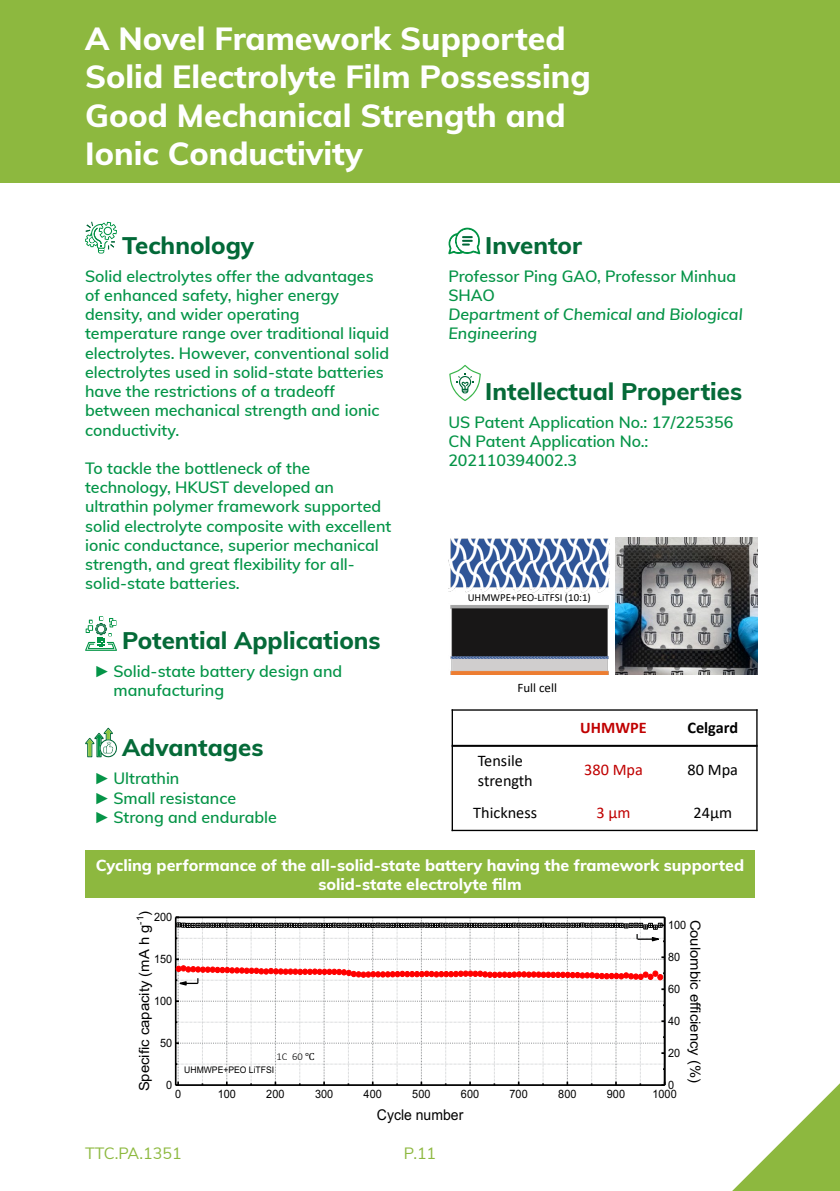
<style>
.page{position:relative;width:840px;height:1191px;background:#fff}
.page>*{position:absolute;margin:0;border:0;box-sizing:border-box;transform-origin:0 0}
.t1{font:800 32px/38.4px "Muli";color:#fff}
.t2{font:800 24px "Muli";color:#056a38}
.t3{font:800 24px "Muli";color:#026938}
.t4{font:16.2px/20.4px "Calibri";color:#000}
.t5{font:16.2px "Calibri";color:#c00000}
.t6{font:700 16.2px "Calibri";letter-spacing:-.005em;color:#000}
.t7{font:700 16.2px "Calibri";color:#c00000}
.t8{font:600 16px/19.2px "Muli";color:#039447}
.t9{font:600 16px/19.2px "Muli";color:#059447}
.t10{font:800 16px/19.2px "Muli";color:#fff;text-align:center}
.t11{font:italic 600 16px/19.2px "Muli";color:#059447}
.t12{font:16px "Muli";color:#8db93f}
.t13{font:16px "Muli";color:#8db83f}
.t14{font:14.8px "Arial";color:#000;scale:.94 1}
.t15{font:14px "Arial";color:#000;scale:1.06 1}
.t16{font:13px "Calibri";color:#000}
.t17{font:11.6px "Arial";color:#000;scale:.94 1}
.t18{font:10.8px "Calibri";color:#000}
.t19{font:300 10.4px "Calibri";color:#000}
.t20{font:9.2px "Arial";color:#000;scale:.94 1}
.s1{font-family:"Arial Narrow";font-weight:400}
.s2{font-family:"Cambria Math";font-weight:400}
</style>
<div class="page">
<div style="left:0;top:0;width:839px;height:182px;background:#8db83f"></div>
<svg style="left:85px;top:222px;width:32px;height:31px"></svg>
<svg style="left:85px;top:616px;width:32px;height:35px"></svg>
<svg style="left:85px;top:727px;width:32px;height:30px"></svg>
<svg style="left:448px;top:227px;width:32px;height:27px"></svg>
<svg style="left:449px;top:365px;width:32px;height:36px"></svg>
<svg style="left:732px;top:1084px;width:107px;height:107px"></svg>
<img style="left:615px;top:538px;width:142px;height:137px">
<img style="left:448px;top:538px;width:161px;height:137px">
<hr style="left:175px;top:917px;width:1px;height:168px;background:#000">
<svg style="left:176px;top:916px;width:489px;height:170px"></svg>
<hr style="left:451px;top:745px;width:306px;height:2px;background:#000">
<hr style="left:451px;top:709px;width:1px;height:122px;background:#000">
<hr style="left:755px;top:709px;width:2px;height:122px;background:#000">
<hr style="left:451px;top:709px;width:306px;height:1px;background:#000">
<hr style="left:451px;top:829px;width:306px;height:2px;background:#000">
<div style="left:85px;top:850px;width:669px;height:48px;background:#8db83f"></div>
<h1 class="t1" style="left:85px;top:18px;width:507px">A Novel Framework Supported<br>Solid Electrolyte Film Possessing<br>Good Mechanical Strength and<br>Ionic Conductivity</h1>
<h2 class="t3" style="left:122px;top:228px;width:133px">Technology</h2>
<p class="t8" style="left:85px;top:266px;width:305px">Solid electrolytes offer the advantages of enhanced safety, higher energy density, and wider operating temperature range over traditional liquid electrolytes. However, conventional solid electrolytes used in solid-state batteries have the restrictions of a tradeoff between mechanical strength and ionic conductivity.</p>
<p class="t8" style="left:85px;top:458px;width:307px">To tackle the bottleneck of the technology, HKUST developed an ultrathin polymer framework supported solid electrolyte composite with excellent ionic conductance, superior mechanical strength, and great flexibility for all&shy;solid-state batteries.</p>
<h2 class="t2" style="left:485px;top:228px;width:98px">Inventor</h2>
<p class="t9" style="left:448px;top:266px;width:289px">Professor Ping GAO, Professor Minhua<br>SHAO</p>
<p class="t11" style="left:448px;top:304px;width:295px">Department of Chemical and Biological<br>Engineering</p>
<h2 class="t2" style="left:485px;top:373px;width:258px">Intellectual Properties</h2>
<p class="t9" style="left:448px;top:411px;width:286px">US Patent Application No.: 17/225356<br>CN Patent Application No.:<br>202110394002.3</p>
<p class="t18" style="left:467px;top:590px;width:124px">UHMWPE+PEO-LiTFSI (10:1)</p>
<h2 class="t2" style="left:122px;top:623px;width:260px">Potential Applications</h2>
<p class="t8" style="left:113px;top:661px;width:230px;text-indent:-17px"><span class="s1">►</span>Solid-state battery design and manufacturing</p>
<h2 class="t2" style="left:122px;top:730px;width:143px">Advantages</h2>
<p class="t9" style="left:96px;top:768px;width:182px"><span class="s1">►</span>Ultrathin<br><span class="s1">►</span>Small resistance <span class="s1">►</span>Strong and endurable</p>
<p class="t16" style="left:517px;top:678px;width:41px">Full cell</p>
<p class="t7" style="left:580px;top:716px;width:68px">UHMWPE</p>
<p class="t6" style="left:687px;top:716px;width:52px">Celgard</p>
<p class="t5" style="left:583px;top:758px;width:60px">380 Mpa</p>
<p class="t4" style="left:687px;top:759px;width:52px">80 Mpa</p>
<p class="t4" style="left:477px;top:749px;width:56px">Tensile strength</p>
<p class="t4" style="left:473px;top:802px;width:65px">Thickness</p>
<p class="t5" style="left:596px;top:801px;width:35px">3 μm</p>
<p class="t4" style="left:693px;top:802px;width:40px">24μm</p>
<p class="t10" style="left:96px;top:854px;width:649px">Cycling performance of the all-solid-state battery having the framework supported solid-state electrolyte film</p>
<p class="t15" style="left:134px;top:1091px;width:172px;rotate:-90deg">Specific capacity (mA h g<sup>-1</sup>)</p>
<p class="t17" style="left:154px;top:908px;width:21px">200</p>
<p class="t17" style="left:667px;top:916px;width:21px">100</p>
<p class="t15" style="left:704px;top:919px;width:156px;rotate:90deg">Coulombic efficiency (%)</p>
<p class="t17" style="left:667px;top:948px;width:14px">80</p>
<p class="t17" style="left:154px;top:950px;width:21px">150</p>
<p class="t17" style="left:667px;top:980px;width:14px">60</p>
<p class="t17" style="left:154px;top:992px;width:21px">100</p>
<p class="t17" style="left:667px;top:1012px;width:14px">40</p>
<p class="t17" style="left:160px;top:1034px;width:14px">50</p>
<p class="t17" style="left:667px;top:1044px;width:14px">20</p>
<p class="t19" style="left:276px;top:1050px;width:40px">1C 60 <span class="s2">℃</span></p>
<p class="t20" style="left:184px;top:1063px;width:97px">UHMWPE+PEO LiTFSI</p>
<p class="t17" style="left:166px;top:1076px;width:8px">0</p>
<p class="t17" style="left:667px;top:1076px;width:8px">0</p>
<p class="t17" style="left:175px;top:1085px;width:8px">0</p>
<p class="t17" style="left:217px;top:1085px;width:21px">100</p>
<p class="t17" style="left:266px;top:1085px;width:21px">200</p>
<p class="t17" style="left:315px;top:1085px;width:21px">300</p>
<p class="t17" style="left:363px;top:1085px;width:21px">400</p>
<p class="t17" style="left:412px;top:1085px;width:21px">500</p>
<p class="t17" style="left:460px;top:1085px;width:21px">600</p>
<p class="t17" style="left:509px;top:1085px;width:21px">700</p>
<p class="t17" style="left:558px;top:1085px;width:21px">800</p>
<p class="t17" style="left:606px;top:1085px;width:21px">900</p>
<p class="t17" style="left:652px;top:1085px;width:27px">1000</p>
<p class="t14" style="left:377px;top:1104px;width:93px">Cycle number</p>
<p class="t12" style="left:85px;top:1141px;width:98px">TTC.PA.1351</p>
<p class="t13" style="left:403px;top:1141px;width:34px">P.11</p>
</div>
